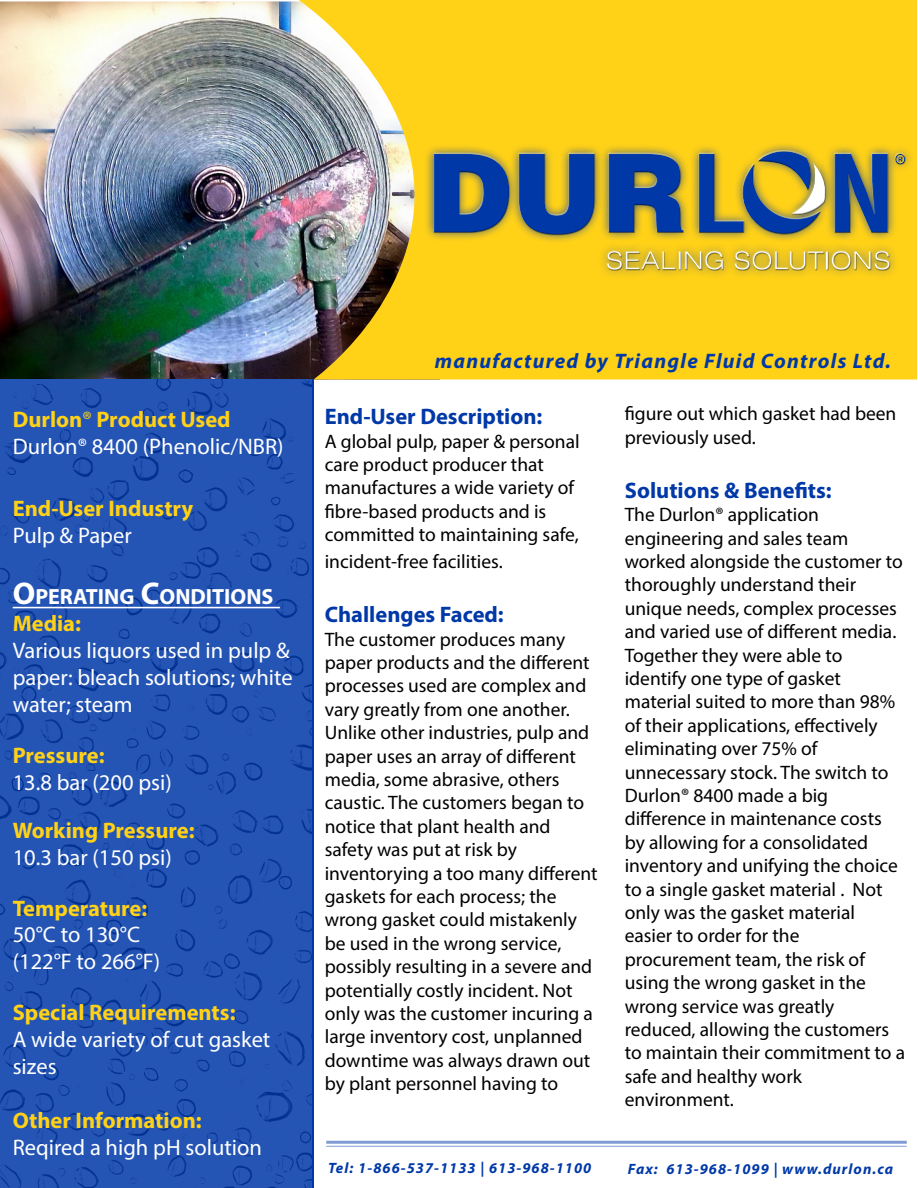
<style>
.page{position:relative;width:918px;height:1188px;background:#fff}
.page>*{position:absolute;margin:0;border:0;box-sizing:border-box;transform-origin:0 0}
.t1{font:22.5px/27px "Myriad Pro";color:#fff}
.t2{font:700 22.5px/27px "Myriad Pro";color:#ffd117}
.t3{font:700 22.5px "Myriad Pro";color:#0038a8}
.t4{font:700 22.05px "Myriad Pro";color:#fff}
.t5{font:italic 700 21px "Myriad Pro";letter-spacing:.06em;color:#0038a8}
.t6{font:19.5px/23.4px "Myriad Pro";color:#000}
.t7{font:italic 700 15px "Myriad Pro";letter-spacing:.07em;color:#0038a8}
.s1{font-weight:700;color:#ffd117}
.s2{color:#ffd117}
.s3{font-weight:400;color:#fff}
.s4{font-size:31.5px}
</style>
<div class="page">
<img style="left:0;top:1px;width:292px;height:379px">
<img style="left:292px;top:0;width:625px;height:380px">
<div style="left:388px;top:115px;width:530px;height:192px;background:#fff;opacity:.06"></div>
<div style="left:433px;top:151px;width:472px;height:118px;background:#fff;opacity:.75"></div>
<div style="left:433px;top:154px;width:473px;height:117px;background:#000;opacity:.75"></div>
<hr style="left:326px;top:1141px;width:581px;height:3px;background:#0038a8">
<hr style="left:326px;top:1146px;width:581px;height:1px;background:#0038a8">
<img style="left:0;top:380px;width:312px;height:808px">
<hr style="left:13px;top:607px;width:267px;height:1px;background:#fff">
<p class="t1" style="left:13px;top:406px;width:272px"><span class="s1">Durlon</span><span class="s2">®</span> <span class="s1">Product Used<br></span>Durlon® 8400 (Phenolic/NBR)</p>
<p class="t2" style="left:13px;top:494px;width:182px">End-User Industry<br><span class="s3">Pulp &amp; Paper</span></p>
<p class="t4" style="left:13px;top:583px;width:262px"><span class="s4">O</span>PERATING <span class="s4">C</span>ONDITIONS</p>
<p class="t1" style="left:13px;top:610px;width:282px"><span class="s1">Media:<br></span>Various liquors used in pulp &amp; paper: bleach solutions; white water; steam</p>
<p class="t1" style="left:13px;top:742px;width:160px"><span class="s1">Pressure:<br></span>13.8 bar (200 psi)</p>
<p class="t2" style="left:13px;top:817px;width:183px">Working Pressure:<br><span class="s3">10.3 bar (150 psi)</span></p>
<p class="t1" style="left:13px;top:895px;width:149px;line-height:26.2px"><span class="s1">Temperature:<br></span>50°C to 130°C (122°F to 266°F)</p>
<p class="t1" style="left:13px;top:999px;width:259px"><span class="s1">Special Requirements:<br></span>A wide variety of cut gasket sizes</p>
<p class="t1" style="left:13px;top:1107px;width:251px"><span class="s1">Other Information:<br></span>Reqired a high pH solution</p>
<p class="t5" style="left:435px;top:347px;width:458px">manufactured by Triangle Fluid Controls Ltd.</p>
<p class="t3" style="left:325px;top:402px;width:219px">End-User Description:</p>
<p class="t6" style="left:325px;top:429px;width:257px">A global pulp, paper &amp; personal care product producer that manufactures a wide variety of fibre-based products and is committed to maintaining safe,</p>
<p class="t6" style="left:325px;top:550px;width:179px">incident-free facilities.</p>
<p class="t3" style="left:325px;top:600px;width:181px">Challenges Faced:</p>
<p class="t6" style="left:325px;top:627px;width:274px">The customer produces many paper products and the different processes used are complex and vary greatly from one another.<br>Unlike other industries, pulp and paper uses an array of different media, some abrasive, others caustic. The customers began to notice that plant health and safety was put at risk by inventorying a too many different gaskets for each process; the wrong gasket could mistakenly be used in the wrong service, possibly resulting in a severe and potentially costly incident. Not only was the customer incuring a large inventory cost, unplanned downtime was always drawn out by plant personnel having to</p>
<p class="t6" style="left:625px;top:402px;width:273px">figure out which gasket had been previously used.</p>
<p class="t3" style="left:625px;top:476px;width:209px">Solutions &amp; Benefits:</p>
<p class="t6" style="left:625px;top:503px;width:282px">The Durlon® application engineering and sales team worked alongside the customer to thoroughly understand their unique needs, complex processes and varied use of different media.<br>Together they were able to identify one type of gasket material suited to more than 98% of their applications, effectively eliminating over 75% of unnecessary stock. The switch to<br>Durlon® 8400 made a big difference in maintenance costs by allowing for a consolidated inventory and unifying the choice to a single gasket material . Not only was the gasket material easier to order for the procurement team, the risk of using the wrong gasket in the wrong service was greatly reduced, allowing the customers to maintain their commitment to a safe and healthy work environment.</p>
<p class="t7" style="left:328px;top:1159px;width:265px">Tel: 1-866-537-1133 | 613-968-1100</p>
<p class="t7" style="left:628px;top:1159px;width:267px">Fax: 613-968-1099 | www.durlon.ca</p>
</div>
